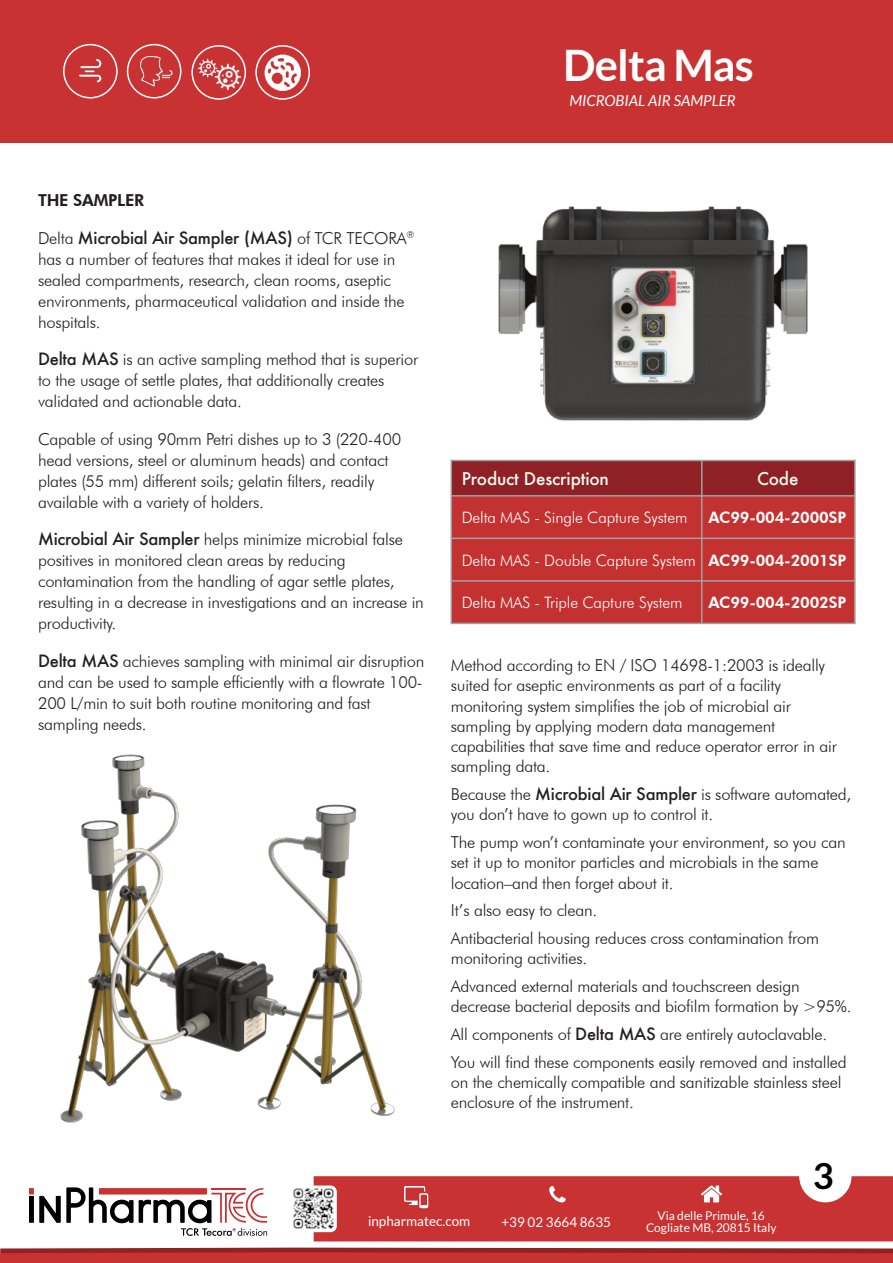
<style>
.page{position:relative;width:893px;height:1263px;background:#fff}
.page>*{position:absolute;margin:0;border:0;box-sizing:border-box;transform-origin:0 0}
.t1{font:700 43.35px "Lato";letter-spacing:-.02em;color:#fff}
.t2{font:700 36px "Lato";color:#000}
.t3{font:500 17.1px "Futura";letter-spacing:-.01em;color:#f5faf1}
.t4{font:300 16.5px "Futura BT";letter-spacing:-.015em;color:#231f20}
.t5{font:500 16.5px "Futura";letter-spacing:-.015em;color:#231f20}
.t6{font:800 16.5px "Futura BT";letter-spacing:-.015em;color:#231f20}
.t7{font:300 15.75px "Futura BT";letter-spacing:-.01em;color:#fff}
.t8{font:800 15.75px "Futura BT";letter-spacing:-.01em;color:#fff}
.t9{font:italic 15.15px "Lato";color:#fff}
.t10{font:13.5px "Lato";color:#fff}
.t11{font:12px "Lato";color:#fff}
.t12{font:300 9.6px "Futura BT";color:#231f20}
.s1{font-family:"Futura BT";font-weight:300}
.s2{font-family:"Futura";font-weight:500}
</style>
<div class="page">
<svg style="left:0;top:1247px;width:893px;height:16px;background:#bb3a3a"></svg>
<svg style="left:29px;top:1187px;width:238px;height:49px"></svg>
<div style="left:314px;top:1176px;width:579px;height:65px;background:#c83232"></div>
<div style="left:0;top:0;width:893px;height:142px;background:#c83232"></div>
<img style="left:498px;top:207px;width:310px;height:214px">
<img style="left:61px;top:754px;width:334px;height:368px">
<div style="left:451px;top:460px;width:404px;height:36px;background:#8f2126"></div>
<div style="left:452px;top:497px;width:402px;height:126px;background:#c43131"></div>
<hr style="left:450px;top:460px;width:2px;height:164px;background:#a1a1a1">
<hr style="left:854px;top:460px;width:2px;height:164px;background:#a1a1a1">
<hr style="left:701px;top:460px;width:1px;height:163px;background:#a1a1a1">
<hr style="left:451px;top:460px;width:404px;height:1px;background:#a1a1a1">
<hr style="left:451px;top:495px;width:404px;height:2px;background:#a1a1a1">
<hr style="left:451px;top:538px;width:404px;height:1px;background:#a1a1a1">
<hr style="left:451px;top:580px;width:404px;height:2px;background:#a1a1a1">
<hr style="left:451px;top:623px;width:404px;height:1px;background:#a1a1a1">
<div style="left:63px;top:44px;width:55px;height:55px;border:2px solid #fff;border-radius:50%"></div>
<div style="left:127px;top:44px;width:54px;height:55px;border:2px solid #fff;border-radius:50%"></div>
<div style="left:191px;top:45px;width:55px;height:55px;border:2px solid #fff;border-radius:50%"></div>
<div style="left:255px;top:45px;width:55px;height:55px;border:2px solid #fff;border-radius:50%"></div>
<img style="left:79px;top:60px;width:23px;height:22px">
<img style="left:140px;top:56px;width:32px;height:31px">
<img style="left:264px;top:54px;width:36px;height:36px">
<img style="left:198px;top:58px;width:16px;height:20px">
<img style="left:214px;top:63px;width:27px;height:27px">
<svg style="left:290px;top:1185px;width:47px;height:47px"></svg>
<img style="left:293px;top:1188px;width:42px;height:42px">
<p class="t1" style="left:563px;top:46px;width:192px">Delta Mas</p>
<p class="t9" style="left:569px;top:93px;width:168px">MICROBIAL AIR SAMPLER</p>
<p class="t6" style="left:38px;top:194px;width:108px">THE SAMPLER</p>
<p class="t5" style="left:38px;top:230px;width:370px"><span class="s1">Delta</span> Microbial Air Sampler (MAS) <span class="s1">of TCR TECORA</span></p>
<p class="t12" style="left:406px;top:231px;width:10px">®</p>
<p class="t4" style="left:38px;top:252px;width:359px">has a number of features that makes it ideal for use in</p>
<p class="t4" style="left:38px;top:273px;width:355px">sealed compartments, research, clean rooms, aseptic</p>
<p class="t4" style="left:38px;top:294px;width:368px">environments, pharmaceutical validation and inside the</p>
<p class="t4" style="left:38px;top:315px;width:64px">hospitals.</p>
<p class="t4" style="left:38px;top:353px;width:382px"><span class="s2">Delta MAS</span> is an active sampling method that is superior</p>
<p class="t4" style="left:38px;top:374px;width:348px">to the usage of settle plates, that additionally creates</p>
<p class="t4" style="left:38px;top:395px;width:205px">validated and actionable data.</p>
<p class="t4" style="left:38px;top:432px;width:365px">Capable of using 90mm Petri dishes up to 3 (220-400</p>
<p class="t4" style="left:38px;top:453px;width:352px">head versions, steel or aluminum heads) and contact</p>
<p class="t4" style="left:38px;top:474px;width:338px">plates (55 mm) different soils; gelatin filters, readily</p>
<p class="t4" style="left:38px;top:495px;width:227px">available with a variety of holders.</p>
<p class="t4" style="left:38px;top:533px;width:366px"><span class="s2">Microbial Air Sampler</span> helps minimize microbial false</p>
<p class="t4" style="left:38px;top:554px;width:309px">positives in monitored clean areas by reducing</p>
<p class="t4" style="left:38px;top:575px;width:358px">contamination from the handling of agar settle plates,</p>
<p class="t4" style="left:38px;top:596px;width:387px">resulting in a decrease in investigations and an increase in</p>
<p class="t4" style="left:38px;top:617px;width:80px">productivity.</p>
<p class="t4" style="left:38px;top:654px;width:388px"><span class="s2">Delta MAS</span> achieves sampling with minimal air disruption</p>
<p class="t4" style="left:38px;top:675px;width:386px">and can be used to sample efficiently with a flowrate 100-</p>
<p class="t4" style="left:38px;top:696px;width:334px">200 L/min to suit both routine monitoring and fast</p>
<p class="t4" style="left:38px;top:717px;width:110px">sampling needs.</p>
<p class="t3" style="left:462px;top:471px;width:149px">Product Description</p>
<p class="t3" style="left:757px;top:471px;width:43px">Code</p>
<p class="t7" style="left:462px;top:511px;width:227px">Delta MAS - Single Capture System</p>
<p class="t8" style="left:708px;top:511px;width:139px">AC99-004-2000SP</p>
<p class="t7" style="left:462px;top:554px;width:236px">Delta MAS - Double Capture System</p>
<p class="t8" style="left:708px;top:554px;width:139px">AC99-004-2001SP</p>
<p class="t7" style="left:462px;top:596px;width:222px">Delta MAS - Triple Capture System</p>
<p class="t8" style="left:708px;top:596px;width:139px">AC99-004-2002SP</p>
<p class="t4" style="left:451px;top:658px;width:376px">Method according to EN / ISO 14698-1:2003 is ideally</p>
<p class="t4" style="left:451px;top:679px;width:332px">suited for aseptic environments as part of a facility</p>
<p class="t4" style="left:451px;top:699px;width:342px">monitoring system simplifies the job of microbial air</p>
<p class="t4" style="left:451px;top:719px;width:326px">sampling by applying modern data management</p>
<p class="t4" style="left:451px;top:739px;width:387px">capabilities that save time and reduce operator error in air</p>
<p class="t4" style="left:451px;top:760px;width:101px">sampling data.</p>
<p class="t4" style="left:451px;top:787px;width:402px">Because the <span class="s2">Microbial Air Sampler</span> is software automated,</p>
<p class="t4" style="left:451px;top:808px;width:264px">you don’t have to gown up to control it.</p>
<p class="t4" style="left:451px;top:835px;width:396px">The pump won’t contaminate your environment, so you can</p>
<p class="t4" style="left:451px;top:856px;width:369px">set it up to monitor particles and microbials in the same</p>
<p class="t4" style="left:451px;top:876px;width:224px">location–and then forget about it.</p>
<p class="t4" style="left:451px;top:904px;width:148px">It’s also easy to clean.</p>
<p class="t4" style="left:451px;top:931px;width:370px">Antibacterial housing reduces cross contamination from</p>
<p class="t4" style="left:451px;top:952px;width:138px">monitoring activities.</p>
<p class="t4" style="left:451px;top:979px;width:350px">Advanced external materials and touchscreen design</p>
<p class="t4" style="left:451px;top:1000px;width:402px">decrease bacterial deposits and biofilm formation by &gt;95%.</p>
<p class="t4" style="left:451px;top:1027px;width:378px">All components of <span class="s2">Delta MAS</span> are entirely autoclavable.</p>
<p class="t4" style="left:451px;top:1055px;width:397px">You will find these components easily removed and installed</p>
<p class="t4" style="left:451px;top:1075px;width:392px">on the chemically compatible and sanitizable stainless steel</p>
<p class="t4" style="left:451px;top:1096px;width:185px">enclosure of the instrument.</p>
<p class="t2" style="left:813px;top:1160px;width:22px">3</p>
<p class="t10" style="left:368px;top:1215px;width:104px">inpharmatec.com</p>
<p class="t10" style="left:501px;top:1216px;width:111px">+39 02 3664 8635</p>
<p class="t11" style="left:658px;top:1210px;width:109px">Via delle Primule, 16</p>
<p class="t11" style="left:646px;top:1222px;width:132px">Cogliate MB, 20815 Italy</p>
</div>
